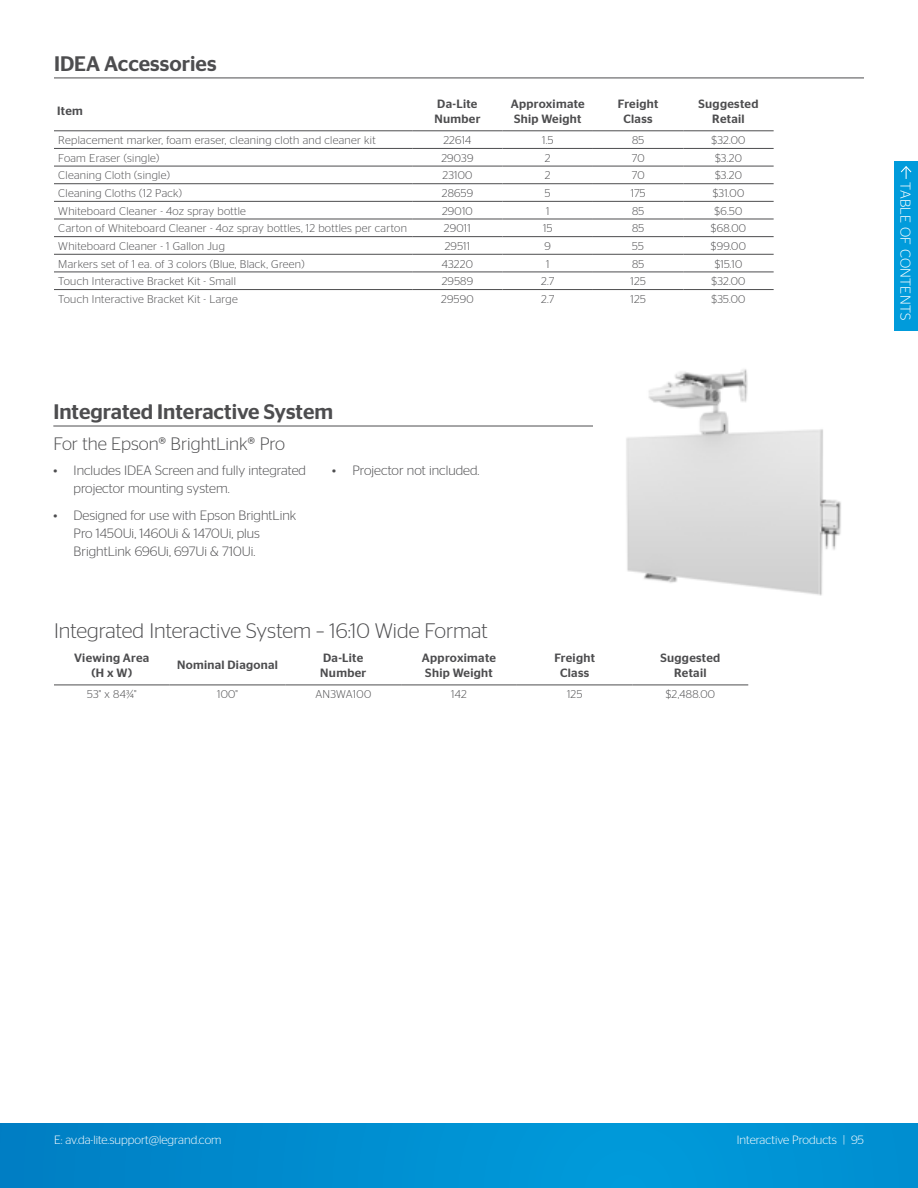
<style>
.page{position:relative;width:918px;height:1188px;background:#fff}
.page>*{position:absolute;margin:0;border:0;box-sizing:border-box;transform-origin:0 0}
.t1{font:300 21px "Stag Sans";color:#4d4d4f}
.t2{font:500 21px "Stag Sans";color:#4d4d4f}
.t3{font:300 18px "Stag Sans";color:#4d4d4f}
.t4{font:300 14.4px "Stag Sans";letter-spacing:.02em;color:#fff}
.t5{font:300 13.5px/18px "Stag Sans";color:#4d4d4f}
.t6{font:500 12px/15px "Stag Sans";letter-spacing:.025em;color:#4d4d4f;text-align:center}
.t7{font:300 12px "Stag Sans";color:#fff}
.t8{font:300 11.25px "Stag Sans";letter-spacing:.025em;color:#4d4d4f}
</style>
<div class="page">
<div style="left:0;top:1123px;width:918px;height:65px;background:linear-gradient(to right,#0084c8,#009ada)"></div>
<div style="left:894px;top:161px;width:24px;height:169px;background:#009bdb"></div>
<svg style="left:900px;top:166px;width:12px;height:13px"></svg>
<hr style="left:54px;top:78px;width:810px;height:1px;background:#4d4d4f">
<hr style="left:54px;top:130px;width:358px;height:1px;background:#4d4d4f">
<hr style="left:412px;top:130px;width:91px;height:1px;background:#4d4d4f">
<hr style="left:503px;top:130px;width:90px;height:1px;background:#4d4d4f">
<hr style="left:593px;top:130px;width:90px;height:1px;background:#4d4d4f">
<hr style="left:683px;top:130px;width:91px;height:1px;background:#4d4d4f">
<hr style="left:54px;top:148px;width:358px;height:1px;background:#4d4d4f">
<hr style="left:412px;top:148px;width:91px;height:1px;background:#4d4d4f">
<hr style="left:503px;top:148px;width:90px;height:1px;background:#4d4d4f">
<hr style="left:593px;top:148px;width:90px;height:1px;background:#4d4d4f">
<hr style="left:683px;top:148px;width:91px;height:1px;background:#4d4d4f">
<hr style="left:54px;top:166px;width:358px;height:1px;background:#4d4d4f">
<hr style="left:412px;top:166px;width:91px;height:1px;background:#4d4d4f">
<hr style="left:503px;top:166px;width:90px;height:1px;background:#4d4d4f">
<hr style="left:593px;top:166px;width:90px;height:1px;background:#4d4d4f">
<hr style="left:683px;top:166px;width:91px;height:1px;background:#4d4d4f">
<hr style="left:54px;top:183px;width:358px;height:1px;background:#4d4d4f">
<hr style="left:412px;top:183px;width:91px;height:1px;background:#4d4d4f">
<hr style="left:503px;top:183px;width:90px;height:1px;background:#4d4d4f">
<hr style="left:593px;top:183px;width:90px;height:1px;background:#4d4d4f">
<hr style="left:683px;top:183px;width:91px;height:1px;background:#4d4d4f">
<hr style="left:54px;top:201px;width:358px;height:1px;background:#4d4d4f">
<hr style="left:412px;top:201px;width:91px;height:1px;background:#4d4d4f">
<hr style="left:503px;top:201px;width:90px;height:1px;background:#4d4d4f">
<hr style="left:593px;top:201px;width:90px;height:1px;background:#4d4d4f">
<hr style="left:683px;top:201px;width:91px;height:1px;background:#4d4d4f">
<hr style="left:54px;top:219px;width:358px;height:1px;background:#4d4d4f">
<hr style="left:412px;top:219px;width:91px;height:1px;background:#4d4d4f">
<hr style="left:503px;top:219px;width:90px;height:1px;background:#4d4d4f">
<hr style="left:593px;top:219px;width:90px;height:1px;background:#4d4d4f">
<hr style="left:683px;top:219px;width:91px;height:1px;background:#4d4d4f">
<hr style="left:54px;top:236px;width:358px;height:1px;background:#4d4d4f">
<hr style="left:412px;top:236px;width:91px;height:1px;background:#4d4d4f">
<hr style="left:503px;top:236px;width:90px;height:1px;background:#4d4d4f">
<hr style="left:593px;top:236px;width:90px;height:1px;background:#4d4d4f">
<hr style="left:683px;top:236px;width:91px;height:1px;background:#4d4d4f">
<hr style="left:54px;top:254px;width:358px;height:1px;background:#4d4d4f">
<hr style="left:412px;top:254px;width:91px;height:1px;background:#4d4d4f">
<hr style="left:503px;top:254px;width:90px;height:1px;background:#4d4d4f">
<hr style="left:593px;top:254px;width:90px;height:1px;background:#4d4d4f">
<hr style="left:683px;top:254px;width:91px;height:1px;background:#4d4d4f">
<hr style="left:54px;top:272px;width:358px;height:1px;background:#4d4d4f">
<hr style="left:412px;top:272px;width:91px;height:1px;background:#4d4d4f">
<hr style="left:503px;top:272px;width:90px;height:1px;background:#4d4d4f">
<hr style="left:593px;top:272px;width:90px;height:1px;background:#4d4d4f">
<hr style="left:683px;top:272px;width:91px;height:1px;background:#4d4d4f">
<hr style="left:54px;top:289px;width:358px;height:1px;background:#4d4d4f">
<hr style="left:412px;top:289px;width:91px;height:1px;background:#4d4d4f">
<hr style="left:503px;top:289px;width:90px;height:1px;background:#4d4d4f">
<hr style="left:593px;top:289px;width:90px;height:1px;background:#4d4d4f">
<hr style="left:683px;top:289px;width:91px;height:1px;background:#4d4d4f">
<hr style="left:53px;top:426px;width:540px;height:1px;background:#4d4d4f">
<img style="left:626px;top:369px;width:215px;height:227px">
<hr style="left:54px;top:685px;width:116px;height:1px;background:#4d4d4f">
<hr style="left:170px;top:685px;width:115px;height:1px;background:#4d4d4f">
<hr style="left:285px;top:685px;width:116px;height:1px;background:#4d4d4f">
<hr style="left:401px;top:685px;width:116px;height:1px;background:#4d4d4f">
<hr style="left:517px;top:685px;width:116px;height:1px;background:#4d4d4f">
<hr style="left:633px;top:685px;width:115px;height:1px;background:#4d4d4f">
<h1 class="t2" style="left:54px;top:51px;width:164px">IDEA Accessories</h1>
<p class="t6" style="left:57px;top:104px;width:27px">Item</p>
<p class="t6" style="left:434px;top:96px;width:47px;text-align:left">Da-Lite<br>Number</p>
<p class="t6" style="left:511px;top:96px;width:76px;text-align:left">Approximate<br>Ship Weight</p>
<p class="t6" style="left:618px;top:96px;width:42px">Freight<br>Class</p>
<p class="t6" style="left:698px;top:96px;width:61px">Suggested<br>Retail</p>
<p class="t8" style="left:58px;top:134px;width:319px">Replacement marker, foam eraser, cleaning cloth and cleaner kit</p>
<p class="t8" style="left:443px;top:134px;width:29px">22614</p>
<p class="t8" style="left:542px;top:134px;width:13px">1.5</p>
<p class="t8" style="left:632px;top:134px;width:14px">85</p>
<p class="t8" style="left:711px;top:134px;width:36px">$32.00</p>
<p class="t8" style="left:58px;top:152px;width:102px">Foam Eraser (single)</p>
<p class="t8" style="left:441px;top:152px;width:34px">29039</p>
<p class="t8" style="left:545px;top:152px;width:7px">2</p>
<p class="t8" style="left:632px;top:152px;width:14px">70</p>
<p class="t8" style="left:715px;top:152px;width:28px">$3.20</p>
<p class="t8" style="left:58px;top:169px;width:113px">Cleaning Cloth (single)</p>
<p class="t8" style="left:442px;top:169px;width:31px">23100</p>
<p class="t8" style="left:545px;top:169px;width:7px">2</p>
<p class="t8" style="left:632px;top:169px;width:14px">70</p>
<p class="t8" style="left:715px;top:169px;width:28px">$3.20</p>
<p class="t8" style="left:58px;top:187px;width:125px">Cleaning Cloths (12 Pack)</p>
<p class="t8" style="left:442px;top:187px;width:33px">28659</p>
<p class="t8" style="left:545px;top:187px;width:7px">5</p>
<p class="t8" style="left:631px;top:187px;width:16px">175</p>
<p class="t8" style="left:713px;top:187px;width:33px">$31.00</p>
<p class="t8" style="left:58px;top:205px;width:189px">Whiteboard Cleaner - 4oz spray bottle</p>
<p class="t8" style="left:442px;top:205px;width:32px">29010</p>
<p class="t8" style="left:546px;top:205px;width:5px">1</p>
<p class="t8" style="left:632px;top:205px;width:14px">85</p>
<p class="t8" style="left:715px;top:205px;width:29px">$6.50</p>
<p class="t8" style="left:58px;top:222px;width:350px">Carton of Whiteboard Cleaner - 4oz spray bottles, 12 bottles per carton</p>
<p class="t8" style="left:444px;top:222px;width:28px">29011</p>
<p class="t8" style="left:543px;top:222px;width:11px">15</p>
<p class="t8" style="left:632px;top:222px;width:14px">85</p>
<p class="t8" style="left:711px;top:222px;width:37px">$68.00</p>
<p class="t8" style="left:58px;top:240px;width:168px">Whiteboard Cleaner - 1 Gallon Jug</p>
<p class="t8" style="left:445px;top:240px;width:27px">29511</p>
<p class="t8" style="left:545px;top:240px;width:8px">9</p>
<p class="t8" style="left:632px;top:240px;width:13px">55</p>
<p class="t8" style="left:711px;top:240px;width:37px">$99.00</p>
<p class="t8" style="left:58px;top:257px;width:248px">Markers set of 1 ea. of 3 colors (Blue, Black, Green)</p>
<p class="t8" style="left:442px;top:257px;width:33px">43220</p>
<p class="t8" style="left:546px;top:257px;width:5px">1</p>
<p class="t8" style="left:632px;top:257px;width:14px">85</p>
<p class="t8" style="left:715px;top:257px;width:29px">$15.10</p>
<p class="t8" style="left:58px;top:275px;width:179px">Touch Interactive Bracket Kit - Small</p>
<p class="t8" style="left:442px;top:275px;width:33px">29589</p>
<p class="t8" style="left:541px;top:275px;width:15px">2.7</p>
<p class="t8" style="left:630px;top:275px;width:17px">125</p>
<p class="t8" style="left:711px;top:275px;width:36px">$32.00</p>
<p class="t8" style="left:58px;top:293px;width:181px">Touch Interactive Bracket Kit - Large</p>
<p class="t8" style="left:441px;top:293px;width:34px">29590</p>
<p class="t8" style="left:541px;top:293px;width:15px">2.7</p>
<p class="t8" style="left:630px;top:293px;width:17px">125</p>
<p class="t8" style="left:712px;top:293px;width:35px">$35.00</p>
<h1 class="t2" style="left:53px;top:399px;width:281px">Integrated Interactive System</h1>
<h2 class="t3" style="left:53px;top:434px;width:233px">For the Epson® BrightLink® Pro</h2>
<p class="t5" style="left:74px;top:461px;width:234px;text-indent:-20px">• Includes IDEA Screen and fully integrated projector mounting system.</p>
<p class="t5" style="left:74px;top:506px;width:224px;text-indent:-20px">• Designed for use with Epson BrightLink<br>Pro 1450Ui, 1460Ui &amp; 1470Ui, plus<br>BrightLink 696Ui, 697Ui &amp; 710Ui.</p>
<p class="t5" style="left:332px;top:461px;width:149px">• Projector not included.</p>
<h1 class="t1" style="left:54px;top:620px;width:435px">Integrated Interactive System – 16:10 Wide Format</h1>
<p class="t6" style="left:74px;top:650px;width:77px">Viewing Area (H x W)</p>
<p class="t6" style="left:177px;top:658px;width:102px">Nominal Diagonal</p>
<p class="t6" style="left:320px;top:650px;width:47px;text-align:left">Da-Lite<br>Number</p>
<p class="t6" style="left:422px;top:650px;width:76px;text-align:left">Approximate<br>Ship Weight</p>
<p class="t6" style="left:554px;top:650px;width:42px">Freight<br>Class</p>
<p class="t6" style="left:660px;top:650px;width:61px">Suggested<br>Retail</p>
<p class="t8" style="left:87px;top:688px;width:51px">53" x 84¾"</p>
<p class="t8" style="left:217px;top:688px;width:22px">100"</p>
<p class="t8" style="left:315px;top:688px;width:57px">AN3WA100</p>
<p class="t8" style="left:451px;top:688px;width:17px">142</p>
<p class="t8" style="left:567px;top:688px;width:17px">125</p>
<p class="t8" style="left:666px;top:688px;width:51px">$2,488.00</p>
<p class="t4" style="left:913px;top:182px;width:139px;rotate:90deg">TABLE OF CONTENTS</p>
<p class="t7" style="left:54px;top:1133px;width:169px">E: av.da-lite.support@legrand.com</p>
<p class="t7" style="left:737px;top:1133px;width:129px">Interactive Products | 95</p>
</div>
